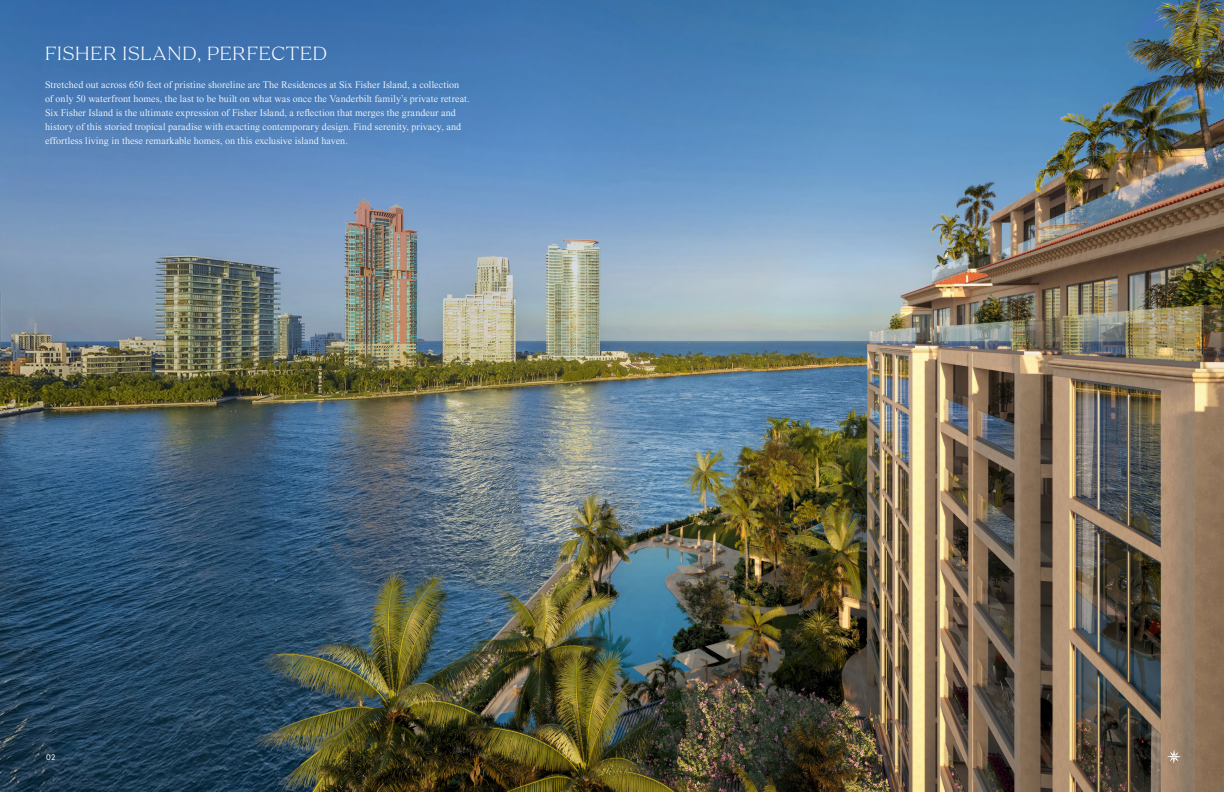
<style>
.page{position:relative;width:1224px;height:792px;background:#fff}
.page>*{position:absolute;margin:0;border:0;box-sizing:border-box;transform-origin:0 0}
.Head_white{font:300 20px "Apris";letter-spacing:.05em;color:#fff}
.Body_copy_white{font:300 10px/14px "Times Now";letter-spacing:.005em;color:#fff}
.t1{font:8px "Europa";color:#fff}
</style>
<div class="page">
<img style="left:0;top:0;width:1224px;height:792px">
<svg style="left:1167px;top:750px;width:14px;height:13px"></svg>
<p class="Head_white" style="left:45px;top:42px;width:284px">FISHER ISLAND, PERFECTED</p>
<p class="Body_copy_white" style="left:45px;top:77px;width:426px">Stretched out across 650 feet of pristine shoreline are The Residences at Six Fisher Island, a collection of only 50 waterfront homes, the last to be built on what was once the Vanderbilt family’s private retreat.<br>Six Fisher Island is the ultimate expression of Fisher Island, a reflection that merges the grandeur and history of this storied tropical paradise with exacting contemporary design. Find serenity, privacy, and effortless living in these remarkable homes, on this exclusive island haven.</p>
<p class="t1" style="left:46px;top:752px;width:11px">02</p>
</div>
